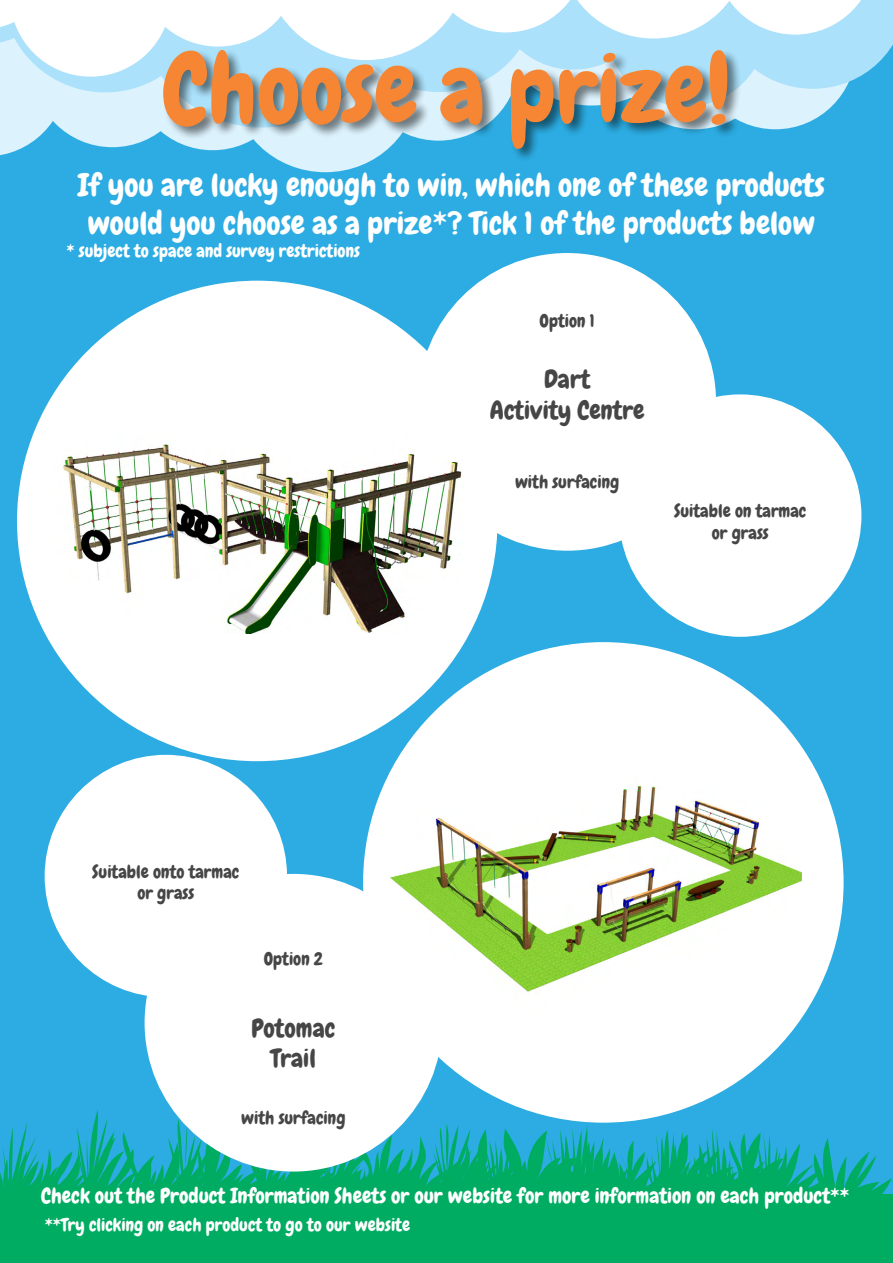
<style>
.page{position:relative;width:893px;height:1263px;background:#fff}
.page>*{position:absolute;margin:0;border:0;box-sizing:border-box;transform-origin:0 0}
.t1{font:96px "Chewy";color:#f68633}
.t2{font:31.5px/37.8px "Chewy";color:#fff;text-align:center}
.t3{font:25.5px/30.6px "Chewy";color:#464647;text-align:center}
.t4{font:21px "Chewy";color:#fff}
.t5{font:18px/21.6px "Chewy";color:#464647;text-align:center}
.t6{font:18px "Chewy";color:#fff}
</style>
<div class="page">
<div style="left:0;top:0;width:893px;height:1262px;background:#2cace2"></div>
<svg style="left:38px;top:1122px;width:854px;height:73px"></svg>
<svg style="left:0;top:1122px;width:38px;height:73px"></svg>
<svg style="left:77px;top:1110px;width:37px;height:81px"></svg>
<svg style="left:168px;top:1119px;width:47px;height:72px"></svg>
<svg style="left:320px;top:1152px;width:47px;height:41px"></svg>
<svg style="left:546px;top:1126px;width:83px;height:69px"></svg>
<svg style="left:643px;top:1129px;width:138px;height:66px"></svg>
<svg style="left:432px;top:1123px;width:83px;height:72px"></svg>
<div style="left:0;top:1195px;width:893px;height:68px;background:#00ac62"></div>
<svg style="left:0;top:0;width:893px;height:172px"></svg>
<div style="left:161px;top:48px;width:581px;height:114px;background:#000;opacity:.5"></div>
<div style="left:17px;top:281px;width:480px;height:480px;background:#fff;border-radius:50%"></div>
<div style="left:418px;top:253px;width:298px;height:298px;background:#fff;border-radius:50%"></div>
<img style="left:63px;top:444px;width:399px;height:190px">
<div style="left:363px;top:642px;width:481px;height:481px;background:#fff;border-radius:50%"></div>
<div style="left:145px;top:874px;width:297px;height:297px;background:#fff;border-radius:50%"></div>
<img style="left:391px;top:786px;width:410px;height:206px">
<div style="left:619px;top:394px;width:242px;height:243px;background:#fff;border-radius:50%"></div>
<div style="left:45px;top:755px;width:242px;height:242px;background:#fff;border-radius:50%"></div>
<p class="t1" style="left:163px;top:28px;width:569px">Choose a prize!</p>
<p class="t2" style="left:78px;top:167px;width:748px">If you are lucky enough to win, which one of these products would you choose as a prize*? Tick 1 of the products below</p>
<p class="t6" style="left:66px;top:239px;width:295px">* subject to space and survey restrictions</p>
<p class="t5" style="left:540px;top:310px;width:57px">Option 1</p>
<p class="t3" style="left:490px;top:364px;width:156px">Dart<br>Activity Centre</p>
<p class="t5" style="left:92px;top:861px;width:149px">Suitable onto tarmac or grass</p>
<p class="t5" style="left:264px;top:948px;width:61px">Option 2</p>
<p class="t3" style="left:251px;top:1012px;width:85px">Potomac<br>Trail</p>
<p class="t5" style="left:241px;top:1107px;width:106px">with surfacing</p>
<p class="t5" style="left:515px;top:471px;width:106px">with surfacing</p>
<p class="t5" style="left:674px;top:500px;width:134px">Suitable on tarmac or grass</p>
<p class="t4" style="left:41px;top:1182px;width:810px">Check out the Product Information Sheets or our website for more information on each product**</p>
<p class="t6" style="left:45px;top:1213px;width:367px">**Try clicking on each product to go to our website</p>
</div>
